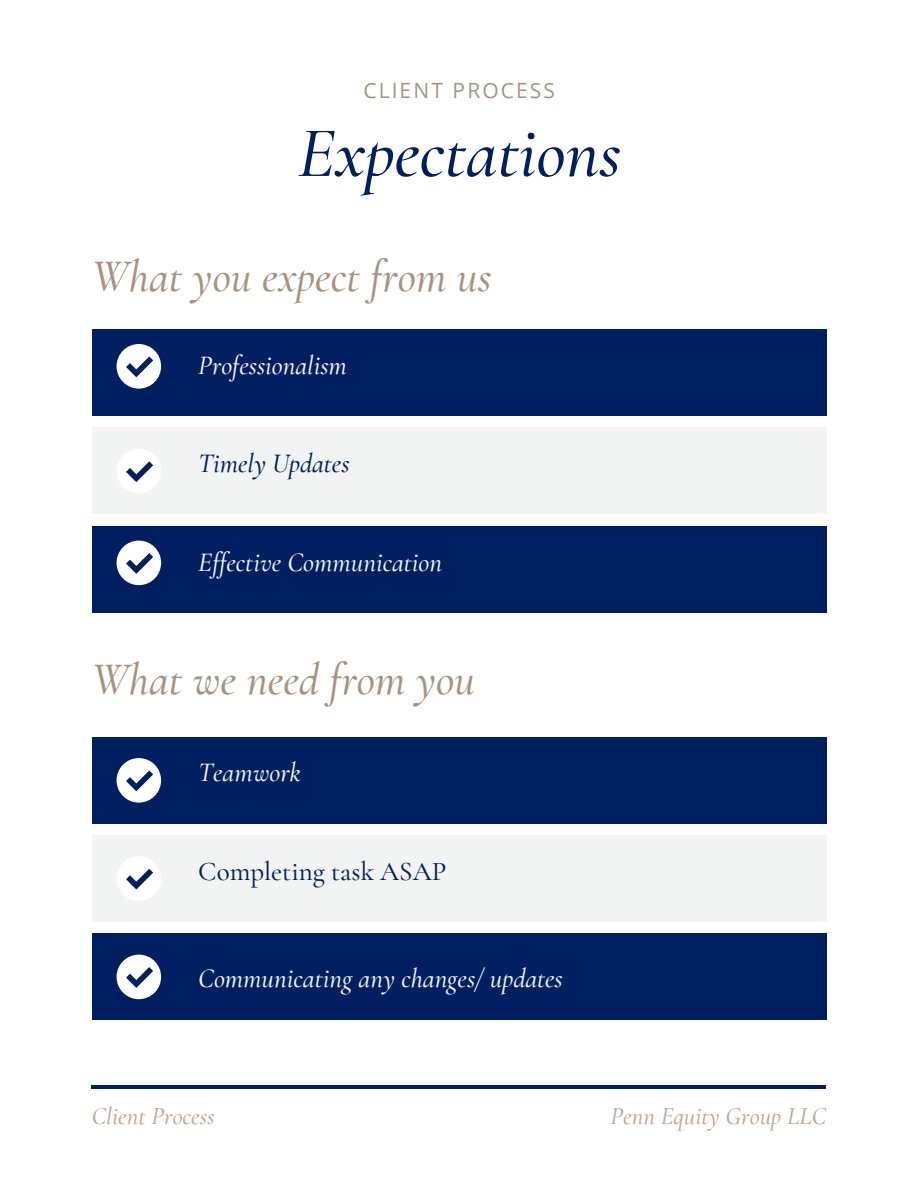
<style>
.page{position:relative;width:918px;height:1188px;background:#fff}
.page>*{position:absolute;margin:0;border:0;box-sizing:border-box;transform-origin:0 0}
.t1{font:italic 500 72px "Cormorant Garamond";color:#001f60}
.t2{font:italic 500 45px "Cormorant Garamond";color:#a9927d}
.t3{font:italic 500 27px "Cormorant Garamond";color:#f2f4f3}
.t4{font:500 27px "Cormorant Garamond";color:#001f60}
.t5{font:italic 500 27px "Cormorant Garamond";color:#001f60}
.t6{font:italic 500 24.75px "Cormorant Garamond";color:#c2a894}
.t7{font:21px "Open Sans";letter-spacing:.1em;color:#a9927d}
</style>
<div class="page">
<div style="left:92px;top:329px;width:734px;height:87px;background:#001f60"></div>
<div style="left:92px;top:428px;width:734px;height:86px;background:#f2f4f3"></div>
<div style="left:92px;top:526px;width:734px;height:87px;background:#001f60"></div>
<div style="left:92px;top:737px;width:734px;height:86px;background:#001f60"></div>
<div style="left:92px;top:835px;width:734px;height:87px;background:#f2f4f3"></div>
<div style="left:92px;top:933px;width:734px;height:87px;background:#001f60"></div>
<div style="left:117px;top:344px;width:44px;height:45px;background:#fff;border-radius:50%"></div>
<svg style="left:126px;top:356px;width:27px;height:21px"></svg>
<div style="left:117px;top:449px;width:44px;height:44px;background:#fff;border-radius:50%"></div>
<svg style="left:126px;top:461px;width:27px;height:21px"></svg>
<div style="left:117px;top:541px;width:44px;height:44px;background:#fff;border-radius:50%"></div>
<svg style="left:126px;top:553px;width:27px;height:21px"></svg>
<div style="left:117px;top:758px;width:44px;height:45px;background:#fff;border-radius:50%"></div>
<svg style="left:126px;top:770px;width:27px;height:21px"></svg>
<div style="left:117px;top:856px;width:44px;height:45px;background:#fff;border-radius:50%"></div>
<svg style="left:126px;top:869px;width:27px;height:21px"></svg>
<div style="left:117px;top:955px;width:44px;height:44px;background:#fff;border-radius:50%"></div>
<svg style="left:126px;top:967px;width:27px;height:21px"></svg>
<hr style="left:92px;top:1086px;width:734px;height:2px;background:#001f60">
<p class="t7" style="left:363px;top:75px;width:193px">CLIENT PROCESS</p>
<h3 class="t1" style="left:297px;top:109px;width:325px">Expectations</h3>
<h3 class="t2" style="left:92px;top:250px;width:401px">What you expect from us</h3>
<p class="t3" style="left:198px;top:349px;width:150px">Professionalism</p>
<h1 class="t5" style="left:198px;top:447px;width:153px">Timely Updates</h1>
<h2 class="t3" style="left:198px;top:546px;width:245px">Effective Communication</h2>
<p class="t2" style="left:92px;top:652px;width:385px">What we need from you</p>
<p class="t3" style="left:198px;top:756px;width:104px">Teamwork</p>
<h3 class="t4" style="left:198px;top:855px;width:250px">Completing task ASAP</h3>
<p class="t3" style="left:198px;top:962px;width:366px">Communicating any changes/ updates</p>
<h3 class="t6" style="left:92px;top:1101px;width:125px">Client Process</h3>
<h2 class="t6" style="left:611px;top:1101px;width:217px">Penn Equity Group LLC</h2>
</div>
